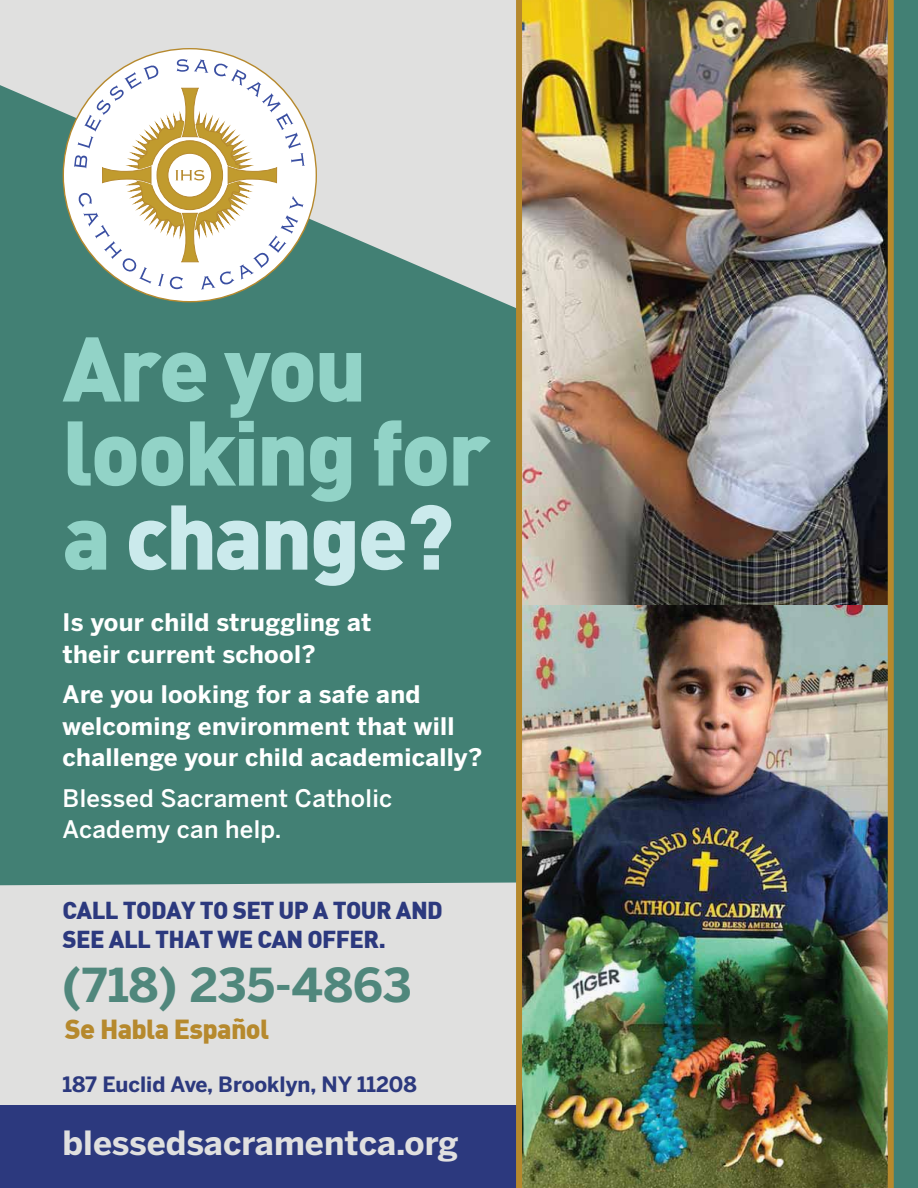
<style>
.page{position:relative;width:918px;height:1188px;background:#e0e0df}
.page>*{position:absolute;margin:0;border:0;box-sizing:border-box;transform-origin:0 0}
.t1{font:900 90.15px/84px "DIN";letter-spacing:-.03em;color:#92d3c7}
.t2{font:700 46.35px "Benton Sans";color:#50877c}
.t3{font:700 33.15px "Benton Sans";color:#e0e0df}
.t4{font:900 27px "DIN";letter-spacing:-.025em;color:#b6892d}
.t5{font:700 24px/31.5px "Benton Sans";letter-spacing:.01em;color:#fff}
.t6{font:900 24px/28.8px "DIN";letter-spacing:-.025em;color:#2c397e}
.t7{font:500 24px/31.5px "Benton Sans";letter-spacing:.01em;color:#fff}
.t8{font:700 21px "Benton Sans";color:#2c397e}
.s1{color:#cbeaec}
</style>
<div class="page">
<svg style="left:0;top:85px;width:516px;height:800px;background:#528a7f"></svg>
<div style="left:712px;top:0;width:206px;height:1188px;background:#428074"></div>
<svg style="left:63px;top:48px;width:254px;height:254px"></svg>
<svg style="left:74px;top:59px;width:231px;height:231px;background:#e0ddcd"></svg>
<img style="left:522px;top:0;width:366px;height:1188px">
<div style="left:0;top:1105px;width:519px;height:83px;background:#2c397e"></div>
<div style="left:516px;top:0;width:6px;height:1188px;background:#b6892d"></div>
<div style="left:888px;top:0;width:6px;height:1188px;background:#b6892d"></div>
<h1 class="t1" style="left:63px;top:322px;width:430px">Are you looking for a <span class="s1">change?</span></h1>
<p class="t5" style="left:63px;top:606px;width:310px">Is your child struggling at their current school?</p>
<p class="t5" style="left:63px;top:678px;width:421px">Are you looking for a safe and welcoming environment that will challenge your child academically?</p>
<p class="t7" style="left:63px;top:782px;width:331px">Blessed Sacrament Catholic<br>Academy can help.</p>
<p class="t6" style="left:63px;top:894px;width:382px">CALL TODAY TO SET UP A TOUR AND<br>SEE ALL THAT WE CAN OFFER.</p>
<h2 class="t2" style="left:63px;top:957px;width:351px">(718) 235-4863</h2>
<p class="t4" style="left:65px;top:1011px;width:206px">Se Habla Español</p>
<p class="t8" style="left:63px;top:1072px;width:356px">187 Euclid Ave, Brooklyn, NY 11208</p>
<h3 class="t3" style="left:63px;top:1123px;width:397px">blessedsacramentca.org</h3>
</div>
